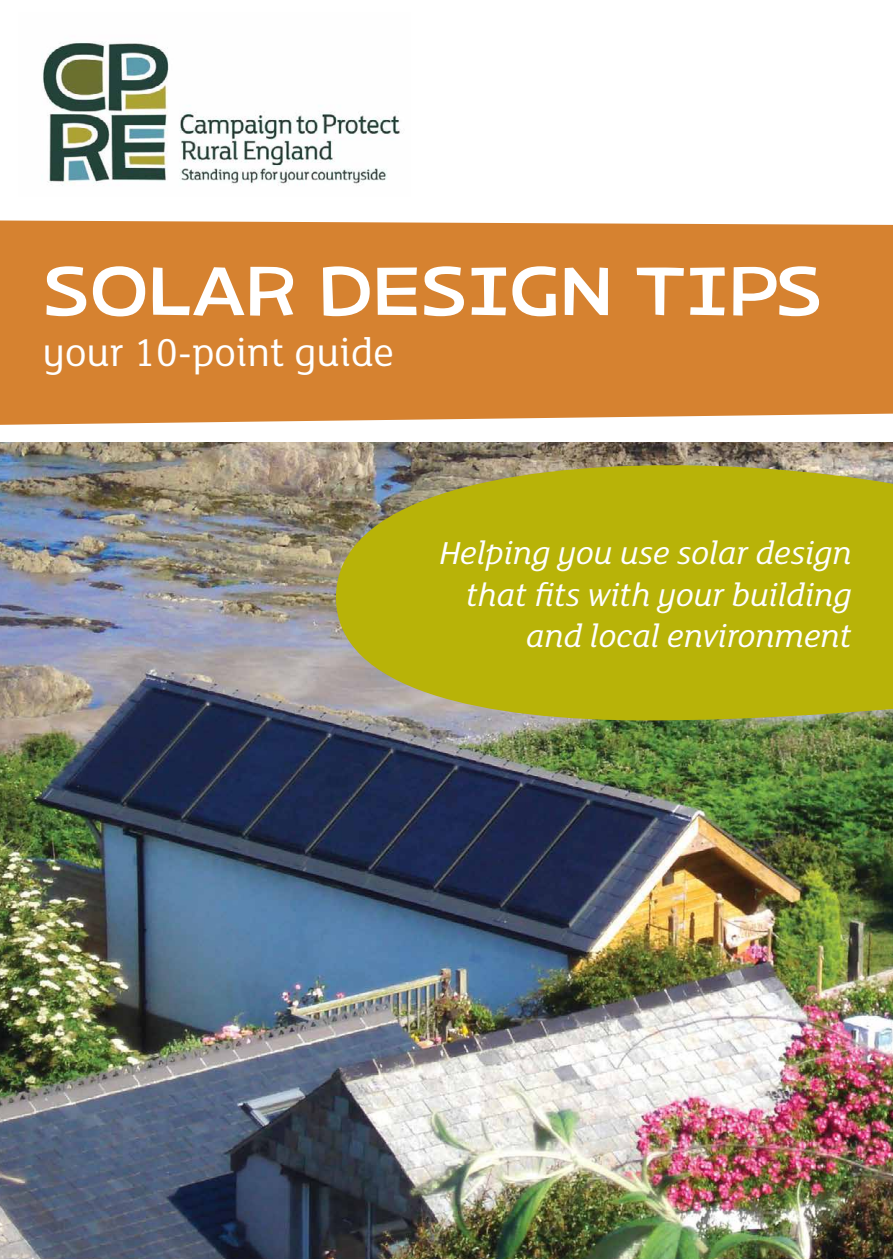
<style>
.page{position:relative;width:893px;height:1259px;background:#fff}
.page>*{position:absolute;margin:0;border:0;box-sizing:border-box;transform-origin:0 0}
.t1{font:66px "Rustic Open";color:#fff}
.t2{font:42.3px "FS Lola";color:#fff}
.t3{font:italic 34.5px/41.4px "FS Lola";color:#fff;text-align:right}
</style>
<div class="page">
<img style="left:0;top:442px;width:893px;height:817px">
<img style="left:42px;top:42px;width:358px;height:144px">
<svg style="left:336px;top:465px;width:557px;height:255px;background:#b4af18"></svg>
<div style="left:0;top:220px;width:893px;height:205px;background:#d68230"></div>
<h1 class="t1" style="left:43px;top:261px;width:782px">SOLAR DESIGN TIPS</h1>
<p class="t2" style="left:43px;top:324px;width:353px">your 10-point guide</p>
<p class="t3" style="left:439px;top:531px;width:414px">Helping you use solar design that fits with your building and local environment</p>
</div>
